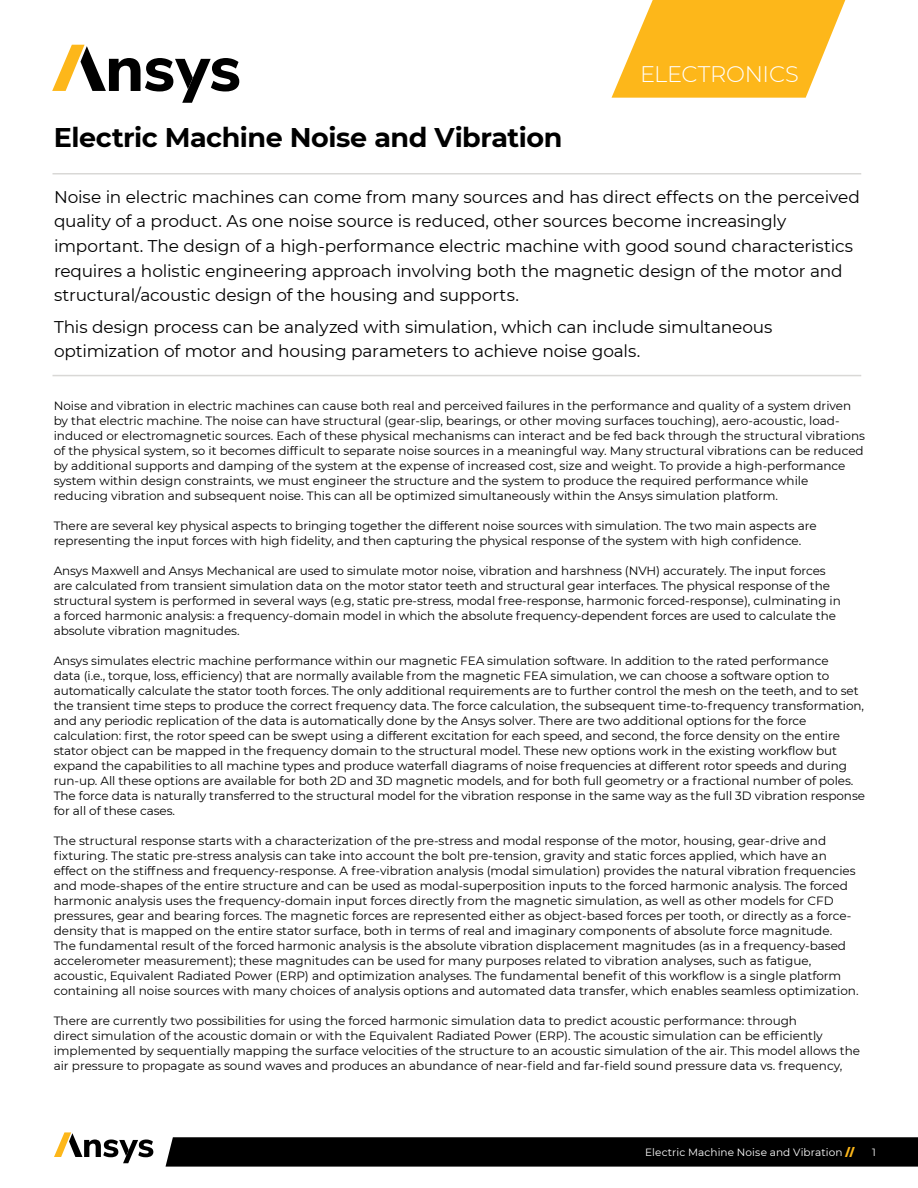
<style>
.page{position:relative;width:918px;height:1188px;background:#fff}
.page>*{position:absolute;margin:0;border:0;box-sizing:border-box;transform-origin:0 0}
.t1{font:700 27px "Montserrat";letter-spacing:-.02em;color:#000}
.t2{font:300 22.5px "Montserrat";letter-spacing:-.01em;color:#fff}
.t3{font:16.95px/24.6px "Montserrat";letter-spacing:-.01em;color:#000}
.t4{font:12px/15px "Montserrat";letter-spacing:-.005em;color:#000}
.t5{font:10.5px "Montserrat";letter-spacing:.01em;color:#fff}
.s1{font-weight:900;color:#fdb71a}
</style>
<div class="page">
<svg style="left:166px;top:1137px;width:752px;height:30px;background:#060606"></svg>
<svg style="left:54px;top:1132px;width:99px;height:31px"></svg>
<svg style="left:52px;top:45px;width:187px;height:58px"></svg>
<svg style="left:612px;top:0;width:233px;height:98px"></svg>
<hr style="left:53px;top:375px;width:808px;height:1px;background:#d9d8d6">
<hr style="left:53px;top:173px;width:808px;height:2px;background:#d9d8d6">
<h1 class="t1" style="left:54px;top:118px;width:510px">Electric Machine Noise and Vibration</h1>
<h2 class="t2" style="left:640px;top:59px;width:160px">ELECTRONICS</h2>
<p class="t3" style="left:54px;top:184px;width:807px">Noise in electric machines can come from many sources and has direct effects on the perceived quality of a product. As one noise source is reduced, other sources become increasingly important. The design of a high-performance electric machine with good sound characteristics requires a holistic engineering approach involving both the magnetic design of the motor and structural/acoustic design of the housing and supports.</p>
<h3 class="t3" style="left:54px;top:314px;width:720px">This design process can be analyzed with simulation, which can include simultaneous optimization of motor and housing parameters to achieve noise goals.</h3>
<p class="t4" style="left:54px;top:398px;width:813px">Noise and vibration in electric machines can cause both real and perceived failures in the performance and quality of a system driven by that electric machine. The noise can have structural (gear-slip, bearings, or other moving surfaces touching), aero-acoustic, load&shy;induced or electromagnetic sources. Each of these physical mechanisms can interact and be fed back through the structural vibrations of the physical system, so it becomes difficult to separate noise sources in a meaningful way. Many structural vibrations can be reduced by additional supports and damping of the system at the expense of increased cost, size and weight. To provide a high-performance system within design constraints, we must engineer the structure and the system to produce the required performance while reducing vibration and subsequent noise. This can all be optimized simultaneously within the Ansys simulation platform.</p>
<p class="t4" style="left:54px;top:518px;width:764px">There are several key physical aspects to bringing together the different noise sources with simulation. The two main aspects are representing the input forces with high fidelity, and then capturing the physical response of the system with high confidence.</p>
<p class="t4" style="left:54px;top:563px;width:789px">Ansys Maxwell and Ansys Mechanical are used to simulate motor noise, vibration and harshness (NVH) accurately. The input forces are calculated from transient simulation data on the motor stator teeth and structural gear interfaces. The physical response of the structural system is performed in several ways (e.g, static pre-stress, modal free-response, harmonic forced-response), culminating in a forced harmonic analysis: a frequency-domain model in which the absolute frequency-dependent forces are used to calculate the absolute vibration magnitudes.</p>
<p class="t4" style="left:54px;top:653px;width:813px">Ansys simulates electric machine performance within our magnetic FEA simulation software. In addition to the rated performance<br>data (i.e., torque, loss, efficiency) that are normally available from the magnetic FEA simulation, we can choose a software option to automatically calculate the stator tooth forces. The only additional requirements are to further control the mesh on the teeth, and to set the transient time steps to produce the correct frequency data. The force calculation, the subsequent time-to-frequency transformation, and any periodic replication of the data is automatically done by the Ansys solver. There are two additional options for the force calculation: first, the rotor speed can be swept using a different excitation for each speed, and second, the force density on the entire stator object can be mapped in the frequency domain to the structural model. These new options work in the existing workflow but expand the capabilities to all machine types and produce waterfall diagrams of noise frequencies at different rotor speeds and during run-up. All these options are available for both 2D and 3D magnetic models, and for both full geometry or a fractional number of poles.<br>The force data is naturally transferred to the structural model for the vibration response in the same way as the full 3D vibration response for all of these cases.</p>
<p class="t4" style="left:54px;top:833px;width:806px">The structural response starts with a characterization of the pre-stress and modal response of the motor, housing, gear-drive and fixturing. The static pre-stress analysis can take into account the bolt pre-tension, gravity and static forces applied, which have an effect on the stiffness and frequency-response. A free-vibration analysis (modal simulation) provides the natural vibration frequencies and mode-shapes of the entire structure and can be used as modal-superposition inputs to the forced harmonic analysis. The forced harmonic analysis uses the frequency-domain input forces directly from the magnetic simulation, as well as other models for CFD pressures, gear and bearing forces. The magnetic forces are represented either as object-based forces per tooth, or directly as a force&shy;density that is mapped on the entire stator surface, both in terms of real and imaginary components of absolute force magnitude.<br>The fundamental result of the forced harmonic analysis is the absolute vibration displacement magnitudes (as in a frequency-based accelerometer measurement); these magnitudes can be used for many purposes related to vibration analyses, such as fatigue, acoustic, Equivalent Radiated Power (ERP) and optimization analyses. The fundamental benefit of this workflow is a single platform containing all noise sources with many choices of analysis options and automated data transfer, which enables seamless optimization.</p>
<p class="t4" style="left:54px;top:1013px;width:808px">There are currently two possibilities for using the forced harmonic simulation data to predict acoustic performance: through<br>direct simulation of the acoustic domain or with the Equivalent Radiated Power (ERP). The acoustic simulation can be efficiently implemented by sequentially mapping the surface velocities of the structure to an acoustic simulation of the air. This model allows the air pressure to propagate as sound waves and produces an abundance of near-field and far-field sound pressure data vs. frequency,</p>
<p class="t5" style="left:645px;top:1145px;width:211px">Electric Machine Noise and Vibration <span class="s1">//</span></p>
<p class="t5" style="left:872px;top:1145px;width:5px">1</p>
</div>
